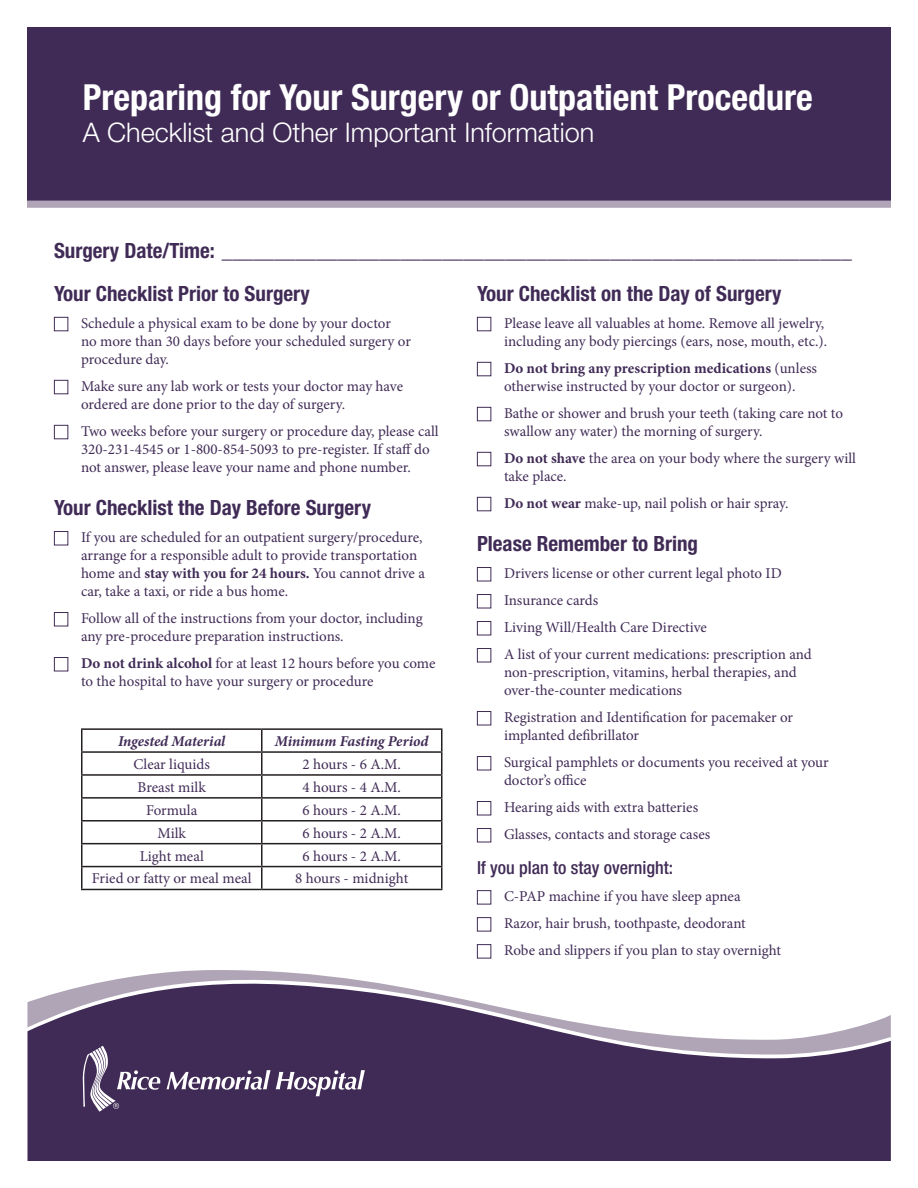
<style>
.page{position:relative;width:918px;height:1188px;background:#fff}
.page>*{position:absolute;margin:0;border:0;box-sizing:border-box;transform-origin:0 0}
.cover_head{font:700 condensed 36px "Helvetica Neue LT Std";color:#fff}
.cover_subhead{font:300 27px "Helvetica Neue LT Std";color:#fff}
.subhead{font:700 condensed 21px "Helvetica Neue LT Std";color:#402b56}
.checklist{font:700 condensed 21px "Helvetica Neue LT Std";color:#402b56}
.checklist-2{font:500 condensed 18px "Helvetica Neue LT Std";color:#402b56}
.checklist-3{font:15px/18px "Minion Pro";letter-spacing:-.005em;color:#402b56}
.body{font:15px "Minion Pro";color:#402b56}
.body-2{font:italic 700 15px "Minion Pro";letter-spacing:-.005em;color:#402b56}
.s1{font-weight:700}
</style>
<div class="page">
<div style="left:27px;top:27px;width:864px;height:177px;background:#402b56"></div>
<div style="left:27px;top:1055px;width:864px;height:106px;background:#402b56"></div>
<svg style="left:27px;top:970px;width:864px;height:85px"></svg>
<div style="left:27px;top:201px;width:864px;height:7px;background:#b0a5b6"></div>
<svg style="left:83px;top:1046px;width:77px;height:66px;background:#655476"></svg>
<svg style="left:167px;top:1070px;width:198px;height:26px"></svg>
<div style="left:54px;top:317px;width:14px;height:14px;border:1px solid #402b56"></div>
<div style="left:54px;top:380px;width:14px;height:14px;border:1px solid #402b56"></div>
<div style="left:54px;top:425px;width:14px;height:14px;border:1px solid #402b56"></div>
<div style="left:54px;top:531px;width:14px;height:14px;border:1px solid #402b56"></div>
<div style="left:54px;top:612px;width:14px;height:14px;border:1px solid #402b56"></div>
<div style="left:54px;top:657px;width:14px;height:14px;border:1px solid #402b56"></div>
<hr style="left:81px;top:728px;width:181px;height:2px;background:#231f20">
<hr style="left:262px;top:728px;width:180px;height:2px;background:#231f20">
<hr style="left:81px;top:751px;width:181px;height:2px;background:#231f20">
<hr style="left:262px;top:751px;width:180px;height:2px;background:#231f20">
<hr style="left:81px;top:774px;width:181px;height:2px;background:#231f20">
<hr style="left:262px;top:774px;width:180px;height:2px;background:#231f20">
<hr style="left:81px;top:797px;width:181px;height:2px;background:#231f20">
<hr style="left:262px;top:797px;width:180px;height:2px;background:#231f20">
<hr style="left:81px;top:820px;width:181px;height:2px;background:#231f20">
<hr style="left:262px;top:820px;width:180px;height:2px;background:#231f20">
<hr style="left:81px;top:843px;width:181px;height:1px;background:#231f20">
<hr style="left:262px;top:843px;width:180px;height:1px;background:#231f20">
<hr style="left:81px;top:866px;width:181px;height:1px;background:#231f20">
<svg style="left:81px;top:730px;width:1px;height:159px"></svg>
<hr style="left:262px;top:866px;width:180px;height:1px;background:#231f20">
<svg style="left:261px;top:730px;width:1px;height:159px"></svg>
<svg style="left:441px;top:730px;width:1px;height:159px"></svg>
<hr style="left:81px;top:889px;width:181px;height:1px;background:#231f20">
<hr style="left:262px;top:889px;width:180px;height:1px;background:#231f20">
<div style="left:477px;top:317px;width:14px;height:14px;border:1px solid #402b56"></div>
<div style="left:477px;top:362px;width:14px;height:14px;border:1px solid #402b56"></div>
<div style="left:477px;top:407px;width:14px;height:14px;border:1px solid #402b56"></div>
<div style="left:477px;top:452px;width:14px;height:14px;border:1px solid #402b56"></div>
<div style="left:477px;top:497px;width:14px;height:14px;border:1px solid #402b56"></div>
<div style="left:477px;top:567px;width:14px;height:14px;border:1px solid #402b56"></div>
<div style="left:477px;top:594px;width:14px;height:14px;border:1px solid #402b56"></div>
<div style="left:477px;top:621px;width:14px;height:14px;border:1px solid #402b56"></div>
<div style="left:477px;top:648px;width:14px;height:14px;border:1px solid #402b56"></div>
<div style="left:477px;top:711px;width:14px;height:14px;border:1px solid #402b56"></div>
<div style="left:477px;top:756px;width:14px;height:14px;border:1px solid #402b56"></div>
<div style="left:477px;top:801px;width:14px;height:14px;border:1px solid #402b56"></div>
<div style="left:477px;top:828px;width:14px;height:14px;border:1px solid #402b56"></div>
<div style="left:477px;top:890px;width:14px;height:14px;border:1px solid #402b56"></div>
<div style="left:477px;top:917px;width:14px;height:14px;border:1px solid #402b56"></div>
<div style="left:477px;top:944px;width:14px;height:14px;border:1px solid #402b56"></div>
<p class="cover_head" style="left:83px;top:75px;width:731px">Preparing for Your Surgery or Outpatient Procedure</p>
<p class="cover_subhead" style="left:83px;top:116px;width:513px">A Checklist and Other Important Information</p>
<p class="subhead" style="left:54px;top:238px;width:799px">Surgery Date/Time: ____________________________________________________________</p>
<p class="subhead" style="left:54px;top:281px;width:257px">Your Checklist Prior to Surgery</p>
<p class="checklist-3" style="left:81px;top:314px;width:331px">Schedule a physical exam to be done by your doctor<br>no more than 30 days before your scheduled surgery or procedure day.</p>
<p class="checklist-3" style="left:81px;top:377px;width:324px">Make sure any lab work or tests your doctor may have ordered are done prior to the day of surgery.</p>
<p class="checklist-3" style="left:81px;top:422px;width:359px">Two weeks before your surgery or procedure day, please call<br>320-231-4545 or 1-800-854-5093 to pre-register. If staff do not answer, please leave your name and phone number.</p>
<p class="subhead" style="left:54px;top:495px;width:318px">Your Checklist the Day Before Surgery</p>
<p class="checklist-3" style="left:81px;top:529px;width:346px">If you are scheduled for an outpatient surgery/procedure, arrange for a responsible adult to provide transportation home and <span class="s1">stay with you for 24 hours.</span> You cannot drive a car, take a taxi, or ride a bus home.</p>
<p class="checklist-3" style="left:81px;top:610px;width:343px">Follow all of the instructions from your doctor, including any pre-procedure preparation instructions.</p>
<p class="checklist-3" style="left:81px;top:655px;width:356px"><span class="s1">Do not drink alcohol</span> for at least 12 hours before you come to the hospital to have your surgery or procedure</p>
<p class="checklist" style="left:477px;top:281px;width:306px">Your Checklist on the Day of Surgery</p>
<p class="checklist-3" style="left:504px;top:314px;width:325px">Please leave all valuables at home. Remove all jewelry, including any body piercings (ears, nose, mouth, etc.).</p>
<p class="checklist-3" style="left:504px;top:359px;width:315px"><span class="s1">Do not bring any prescription medications</span> (unless otherwise instructed by your doctor or surgeon).</p>
<p class="checklist-3" style="left:504px;top:404px;width:341px">Bathe or shower and brush your teeth (taking care not to swallow any water) the morning of surgery.</p>
<p class="checklist-3" style="left:504px;top:449px;width:354px"><span class="s1">Do not shave</span> the area on your body where the surgery will take place.</p>
<p class="checklist-3" style="left:504px;top:494px;width:286px"><span class="s1">Do not wear</span> make-up, nail polish or hair spray.</p>
<p class="subhead" style="left:477px;top:531px;width:223px">Please Remember to Bring</p>
<p class="checklist-3" style="left:504px;top:565px;width:279px">Drivers license or other current legal photo ID</p>
<p class="checklist-3" style="left:504px;top:592px;width:96px">Insurance cards</p>
<p class="checklist-3" style="left:504px;top:619px;width:205px">Living Will/Health Care Directive</p>
<p class="checklist-3" style="left:504px;top:646px;width:309px">A list of your current medications: prescription and non-prescription, vitamins, herbal therapies, and over-the-counter medications</p>
<p class="checklist-3" style="left:504px;top:709px;width:291px">Registration and Identification for pacemaker or implanted defibrillator</p>
<p class="checklist-3" style="left:504px;top:754px;width:326px">Surgical pamphlets or documents you received at your doctor’s office</p>
<p class="checklist-3" style="left:504px;top:799px;width:196px">Hearing aids with extra batteries</p>
<p class="checklist-3" style="left:504px;top:826px;width:208px">Glasses, contacts and storage cases</p>
<p class="checklist-2" style="left:477px;top:857px;width:198px">If you plan to stay overnight:</p>
<p class="checklist-3" style="left:504px;top:888px;width:238px">C-PAP machine if you have sleep apnea</p>
<p class="checklist-3" style="left:504px;top:915px;width:243px">Razor, hair brush, toothpaste, deodorant</p>
<p class="checklist-3" style="left:504px;top:942px;width:279px">Robe and slippers if you plan to stay overnight</p>
<p class="body-2" style="left:118px;top:731px;width:109px">Ingested Material</p>
<p class="body-2" style="left:275px;top:731px;width:155px">Minimum Fasting Period</p>
<p class="body" style="left:134px;top:754px;width:78px">Clear liquids</p>
<p class="body" style="left:303px;top:754px;width:100px">2 hours - 6 A.M.</p>
<p class="body" style="left:138px;top:777px;width:70px">Breast milk</p>
<p class="body" style="left:303px;top:777px;width:100px">4 hours - 4 A.M.</p>
<p class="body" style="left:146px;top:800px;width:53px">Formula</p>
<p class="body" style="left:303px;top:800px;width:100px">6 hours - 2 A.M.</p>
<p class="body" style="left:157px;top:823px;width:30px">Milk</p>
<p class="body" style="left:303px;top:823px;width:100px">6 hours - 2 A.M.</p>
<p class="body" style="left:140px;top:846px;width:66px">Light meal</p>
<p class="body" style="left:303px;top:846px;width:100px">6 hours - 2 A.M.</p>
<p class="body" style="left:92px;top:869px;width:161px">Fried or fatty or meal meal</p>
<p class="body" style="left:295px;top:869px;width:115px">8 hours - midnight</p>
</div>
